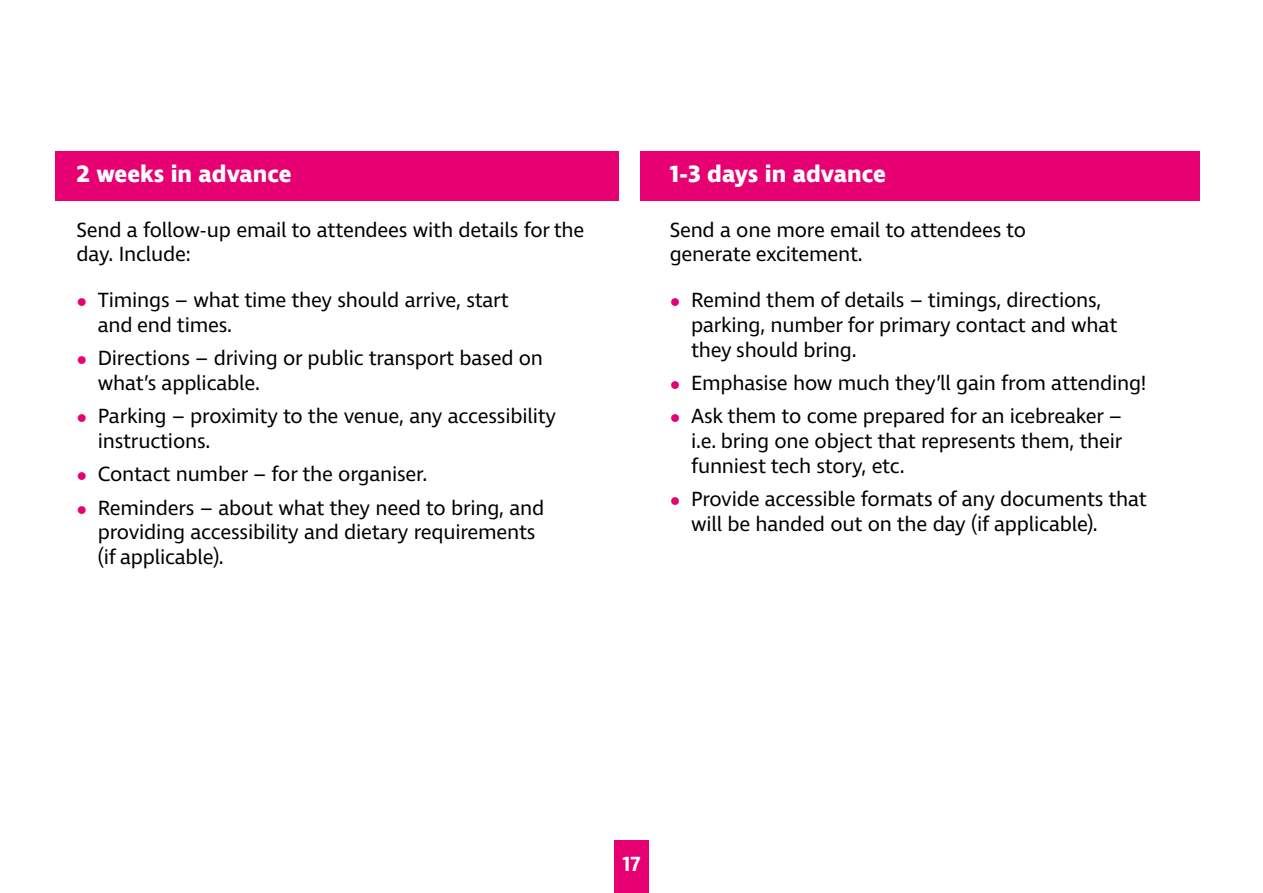
<style>
.page{position:relative;width:1263px;height:893px;background:#fff}
.page>*{position:absolute;margin:0;border:0;box-sizing:border-box;transform-origin:0 0}
.Apend_Right{font:700 24px "Ingra";color:#fff}
.Append_head{font:700 24px "Ingra";color:#fff}
.P-14{font:21px/24.8px "Ingra";letter-spacing:-.01em;color:#000}
.t1{font:600 21px "Ingra";color:#fff}
.s1{font-weight:700;font-size:27px;color:#e60071}
</style>
<div class="page">
<div style="left:614px;top:840px;width:34px;height:53px;background:#e60071"></div>
<div style="left:55px;top:151px;width:564px;height:49px;background:#e60071"></div>
<div style="left:640px;top:151px;width:559px;height:49px;background:#e60071"></div>
<p class="Append_head" style="left:77px;top:159px;width:217px">2 weeks in advance</p>
<p class="P-14" style="left:77px;top:218px;width:509px">Send a follow-up email to attendees with details for the day. Include:</p>
<p class="P-14" style="left:98px;top:289px;width:412px;text-indent:-21px"><span class="s1">•</span> Timings – what time they should arrive, start and end times.</p>
<p class="P-14" style="left:98px;top:347px;width:447px;text-indent:-21px"><span class="s1">•</span> Directions – driving or public transport based on what’s applicable.</p>
<p class="P-14" style="left:98px;top:405px;width:460px;text-indent:-21px"><span class="s1">•</span> Parking – proximity to the venue, any accessibility instructions.</p>
<p class="P-14" style="left:77px;top:463px;width:352px"><span class="s1">•</span> Contact number – for the organiser.</p>
<p class="P-14" style="left:98px;top:496px;width:448px;text-indent:-21px"><span class="s1">•</span> Reminders – about what they need to bring, and providing accessibility and dietary requirements (if applicable).</p>
<p class="Apend_Right" style="left:670px;top:159px;width:218px">1-3 days in advance</p>
<p class="P-14" style="left:670px;top:218px;width:358px">Send a one more email to attendees to generate excitement.</p>
<p class="P-14" style="left:691px;top:289px;width:428px;text-indent:-21px"><span class="s1">•</span> Remind them of details – timings, directions, parking, number for primary contact and what they should bring.</p>
<p class="P-14" style="left:670px;top:372px;width:478px"><span class="s1">•</span> Emphasise how much they’ll gain from attending!</p>
<p class="P-14" style="left:691px;top:405px;width:433px;text-align:justify;text-indent:-21px"><span class="s1">•</span> Ask them to come prepared for an icebreaker – i.e. bring one object that represents them, their funniest tech story, etc.</p>
<p class="P-14" style="left:691px;top:488px;width:457px;text-indent:-21px"><span class="s1">•</span> Provide accessible formats of any documents that will be handed out on the day (if applicable).</p>
<p class="t1" style="left:622px;top:850px;width:20px">17</p>
</div>
